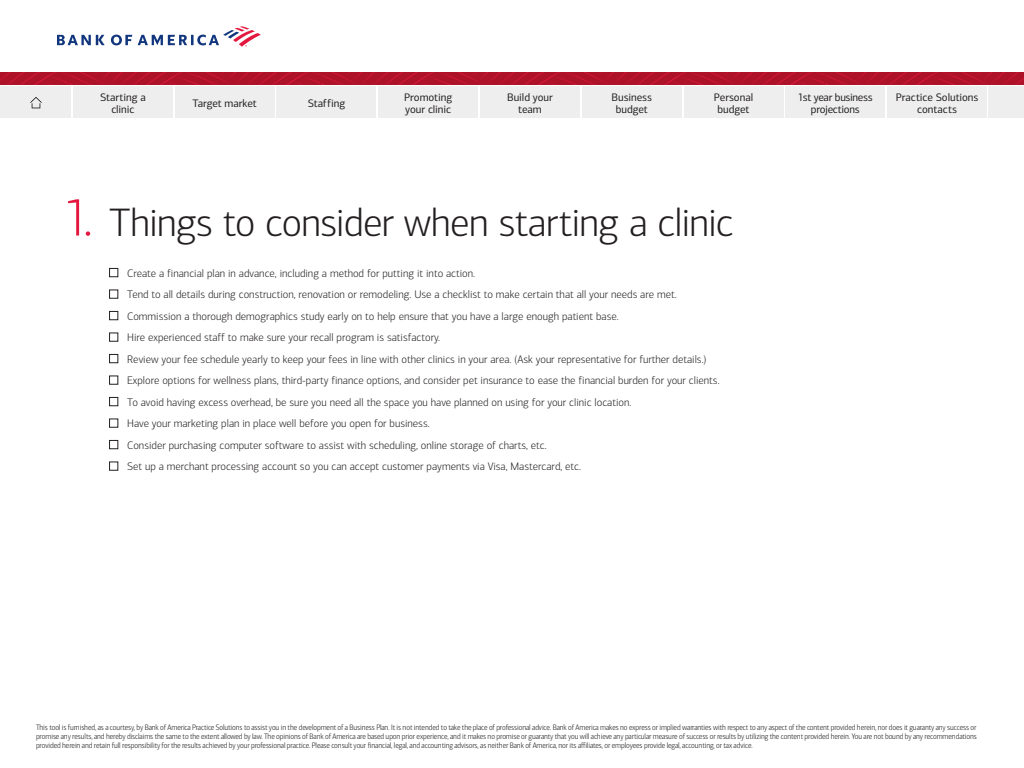
<style>
.page{position:relative;width:1024px;height:768px;background:#fff}
.page>*{position:absolute;margin:0;border:0;box-sizing:border-box;transform-origin:0 0}
.Black_Subheads{font:300 53px "Connections";color:#e4183e}
.Black_Subheads-2{font:300 40px "Connections";letter-spacing:-.02em;color:#231f20}
.t1{font:300 11px "Connections";color:#231f20}
.t2{font:11px/12px "Connections";letter-spacing:-.005em;color:#231f20;text-align:center}
.t3{font:11px/12px "Connections";letter-spacing:-.025em;color:#231f20;text-align:center}
.t4{font:300 8px/9.2px "Connections Condensed";letter-spacing:-.01em;color:#231f20;text-align:justify}
</style>
<div class="page">
<div style="left:989px;top:87px;width:35px;height:31px;background:#eeeeef"></div>
<div style="left:73px;top:87px;width:100px;height:31px;background:#eeeeef"></div>
<div style="left:277px;top:87px;width:99px;height:31px;background:#eeeeef"></div>
<div style="left:582px;top:87px;width:100px;height:31px;background:#eeeeef"></div>
<div style="left:480px;top:87px;width:100px;height:31px;background:#eeeeef"></div>
<div style="left:684px;top:87px;width:99px;height:31px;background:#eeeeef"></div>
<div style="left:785px;top:87px;width:100px;height:31px;background:#eeeeef"></div>
<div style="left:887px;top:87px;width:100px;height:31px;background:#eeeeef"></div>
<div style="left:175px;top:87px;width:100px;height:31px;background:#eeeeef"></div>
<div style="left:378px;top:87px;width:100px;height:31px;background:#eeeeef"></div>
<div style="left:0;top:87px;width:71px;height:31px;background:#eeeeef"></div>
<svg style="left:30px;top:97px;width:12px;height:11px"></svg>
<svg style="left:0;top:73px;width:1024px;height:12px;background:#b1122a"></svg>
<svg style="left:57px;top:26px;width:204px;height:21px"></svg>
<p class="t2" style="left:507px;top:91px;width:47px">Build your team</p>
<p class="t2" style="left:714px;top:91px;width:41px">Personal budget</p>
<p class="t3" style="left:798px;top:91px;width:76px">1st year business projections</p>
<p class="t2" style="left:896px;top:91px;width:84px">Practice Solutions contacts</p>
<p class="t2" style="left:100px;top:91px;width:47px">Starting a clinic</p>
<p class="t2" style="left:308px;top:97px;width:39px">Staffing</p>
<p class="t2" style="left:612px;top:91px;width:42px">Business budget</p>
<p class="t2" style="left:193px;top:97px;width:66px">Target market</p>
<p class="t2" style="left:404px;top:91px;width:50px;text-align:left">Promoting your clinic</p>
<p class="Black_Subheads" style="left:63px;top:187px;width:32px">1.</p>
<p class="Black_Subheads-2" style="left:109px;top:199px;width:626px">Things to consider when starting a clinic</p>
<p class="t1" style="left:109px;top:267px;width:368px">■ Create a financial plan in advance, including a method for putting it into action.</p>
<p class="t1" style="left:109px;top:288px;width:569px">■ Tend to all details during construction, renovation or remodeling. Use a checklist to make certain that all your needs are met.</p>
<p class="t1" style="left:109px;top:310px;width:511px">■ Commission a thorough demographics study early on to help ensure that you have a large enough patient base.</p>
<p class="t1" style="left:109px;top:331px;width:333px">■ Hire experienced staff to make sure your recall program is satisfactory.</p>
<p class="t1" style="left:109px;top:353px;width:599px">■ Review your fee schedule yearly to keep your fees in line with other clinics in your area. (Ask your representative for further details.)</p>
<p class="t1" style="left:109px;top:374px;width:612px">■ Explore options for wellness plans, third-party finance options, and consider pet insurance to ease the financial burden for your clients.</p>
<p class="t1" style="left:109px;top:396px;width:524px">■ To avoid having excess overhead, be sure you need all the space you have planned on using for your clinic location.</p>
<p class="t1" style="left:109px;top:417px;width:322px">■ Have your marketing plan in place well before you open for business.</p>
<p class="t1" style="left:109px;top:439px;width:439px">■ Consider purchasing computer software to assist with scheduling, online storage of charts, etc.</p>
<p class="t1" style="left:109px;top:460px;width:473px">■ Set up a merchant processing account so you can accept customer payments via Visa, Mastercard, etc.</p>
<p class="t4" style="left:36px;top:722px;width:942px">This tool is furnished, as a courtesy, by Bank of America Practice Solutions to assist you in the development of a Business Plan. It is not intended to take the place of professional advice. Bank of America makes no express or implied warranties with respect to any aspect of the content provided herein, nor does it guaranty any success or promise any results, and hereby disclaims the same to the extent allowed by law. The opinions of Bank of America are based upon prior experience, and it makes no promise or guaranty that you will achieve any particular measure of success or results by utilizing the content provided herein. You are not bound by any recommendations provided herein and retain full responsibility for the results achieved by your professional practice. Please consult your financial, legal, and accounting advisors, as neither Bank of America, nor its affiliates, or employees provide legal, accounting, or tax advice.</p>
</div>
